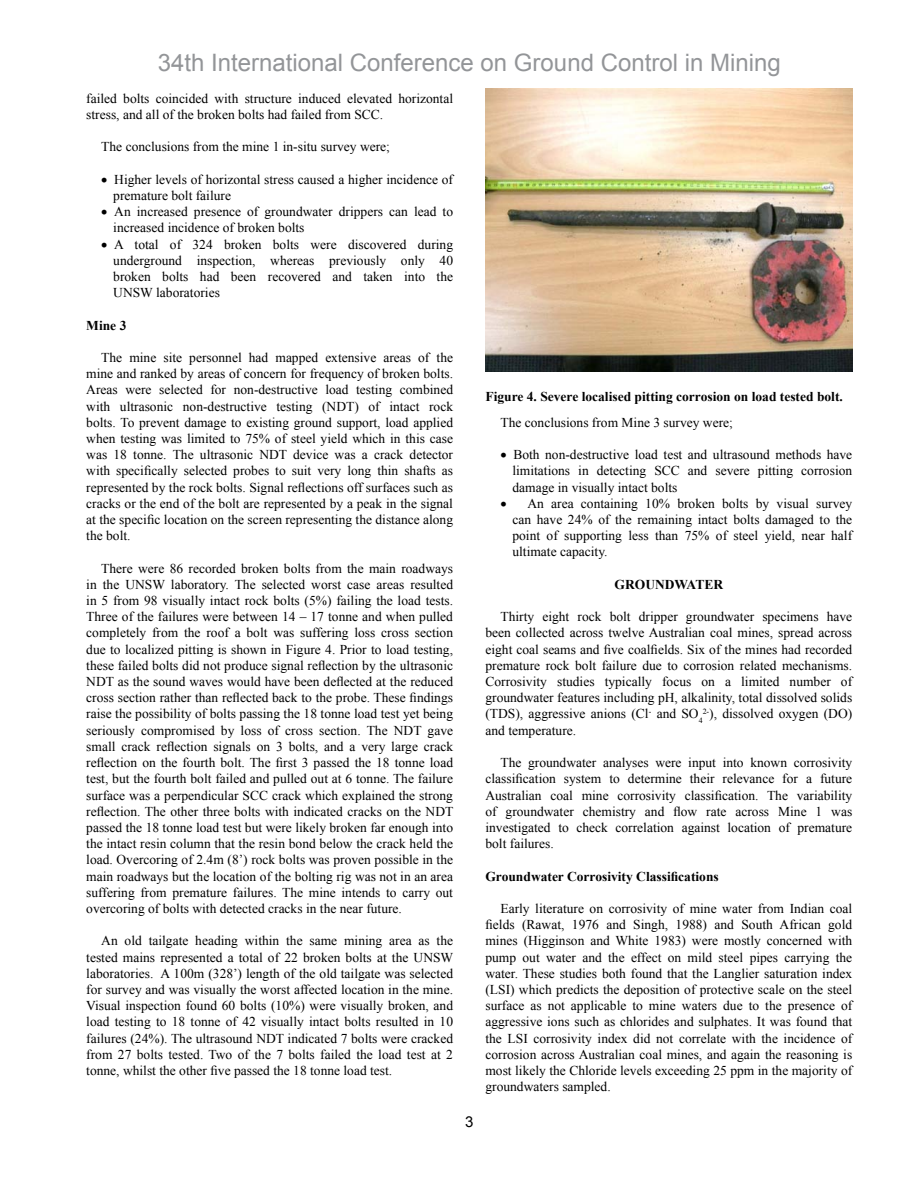
<style>
.page{position:relative;width:917px;height:1187px;background:#fff}
.page>*{position:absolute;margin:0;border:0;box-sizing:border-box;transform-origin:0 0}
.t1{font:24px "Arial";color:#939598}
.t2{font:15px "Arial";color:#000}
.t3{font:13.5px/16.2px "Times New Roman";color:#000;text-align:justify}
.t4{font:700 13.5px "Times New Roman";color:#000}
</style>
<div class="page">
<img style="left:485px;top:88px;width:367px;height:283px">
<h1 class="t1" style="left:158px;top:47px;width:624px">34th International Conference on Ground Control in Mining</h1>
<p class="t3" style="left:86px;top:90px;width:368px">failed bolts coincided with structure induced elevated horizontal stress, and all of the broken bolts had failed from SCC.</p>
<p class="t3" style="left:101px;top:138px;width:290px">The conclusions from the mine 1 in-situ survey were;</p>
<p class="t3" style="left:113px;top:171px;width:341px;text-indent:-12px">• Higher levels of horizontal stress caused a higher incidence of premature bolt failure</p>
<p class="t3" style="left:113px;top:203px;width:341px;text-indent:-12px">• An increased presence of groundwater drippers can lead to increased incidence of broken bolts</p>
<p class="t3" style="left:113px;top:236px;width:341px;text-indent:-12px">• A total of 324 broken bolts were discovered during underground inspection, whereas previously only 40 broken bolts had been recovered and taken into the UNSW laboratories</p>
<p class="t4" style="left:86px;top:316px;width:42px">Mine 3</p>
<p class="t3" style="left:86px;top:349px;width:368px;text-indent:15px">The mine site personnel had mapped extensive areas of the mine and ranked by areas of concern for frequency of broken bolts.<br>Areas were selected for non-destructive load testing combined with ultrasonic non-destructive testing (NDT) of intact rock bolts. To prevent damage to existing ground support, load applied when testing was limited to 75% of steel yield which in this case was 18 tonne. The ultrasonic NDT device was a crack detector with specifically selected probes to suit very long thin shafts as represented by the rock bolts. Signal reflections off surfaces such as cracks or the end of the bolt are represented by a peak in the signal at the specific location on the screen representing the distance along the bolt.</p>
<p class="t3" style="left:86px;top:560px;width:368px;text-indent:15px">There were 86 recorded broken bolts from the main roadways in the UNSW laboratory. The selected worst case areas resulted in 5 from 98 visually intact rock bolts (5%) failing the load tests.<br>Three of the failures were between 14 – 17 tonne and when pulled completely from the roof a bolt was suffering loss cross section due to localized pitting is shown in Figure 4. Prior to load testing, these failed bolts did not produce signal reflection by the ultrasonic NDT as the sound waves would have been deflected at the reduced cross section rather than reflected back to the probe. These findings raise the possibility of bolts passing the 18 tonne load test yet being seriously compromised by loss of cross section. The NDT gave small crack reflection signals on 3 bolts, and a very large crack reflection on the fourth bolt. The first 3 passed the 18 tonne load test, but the fourth bolt failed and pulled out at 6 tonne. The failure surface was a perpendicular SCC crack which explained the strong reflection. The other three bolts with indicated cracks on the NDT passed the 18 tonne load test but were likely broken far enough into the intact resin column that the resin bond below the crack held the load. Overcoring of 2.4m (8’) rock bolts was proven possible in the main roadways but the location of the bolting rig was not in an area suffering from premature failures. The mine intends to carry out overcoring of bolts with detected cracks in the near future.</p>
<p class="t3" style="left:86px;top:932px;width:368px;text-indent:15px">An old tailgate heading within the same mining area as the tested mains represented a total of 22 broken bolts at the UNSW laboratories. A 100m (328’) length of the old tailgate was selected for survey and was visually the worst affected location in the mine.<br>Visual inspection found 60 bolts (10%) were visually broken, and load testing to 18 tonne of 42 visually intact bolts resulted in 10 failures (24%). The ultrasound NDT indicated 7 bolts were cracked from 27 bolts tested. Two of the 7 bolts failed the load test at 2 tonne, whilst the other five passed the 18 tonne load test.</p>
<p class="t2" style="left:465px;top:1111px;width:10px">3</p>
<p class="t4" style="left:485px;top:387px;width:359px">Figure 4. Severe localised pitting corrosion on load tested bolt.</p>
<p class="t3" style="left:500px;top:414px;width:234px">The conclusions from Mine 3 survey were;</p>
<p class="t3" style="left:512px;top:446px;width:341px;text-indent:-12px">• Both non-destructive load test and ultrasound methods have limitations in detecting SCC and severe pitting corrosion damage in visually intact bolts</p>
<p class="t3" style="left:512px;top:495px;width:341px;text-indent:-12px">• An area containing 10% broken bolts by visual survey can have 24% of the remaining intact bolts damaged to the point of supporting less than 75% of steel yield, near half ultimate capacity.</p>
<p class="t4" style="left:615px;top:575px;width:83px">Groundwater</p>
<p class="t3" style="left:485px;top:608px;width:368px;text-indent:15px">Thirty eight rock bolt dripper groundwater specimens have been collected across twelve Australian coal mines, spread across eight coal seams and five coalfields. Six of the mines had recorded premature rock bolt failure due to corrosion related mechanisms.<br>Corrosivity studies typically focus on a limited number of groundwater features including pH, alkalinity, total dissolved solids (TDS), aggressive anions (Cl<sup>-</sup> and SO<sub>4</sub><sup>2-</sup>), dissolved oxygen (DO) and temperature.</p>
<p class="t3" style="left:485px;top:754px;width:368px;text-indent:15px">The groundwater analyses were input into known corrosivity classification system to determine their relevance for a future Australian coal mine corrosivity classification. The variability of groundwater chemistry and flow rate across Mine 1 was investigated to check correlation against location of premature bolt failures.</p>
<p class="t4" style="left:485px;top:866px;width:235px">Groundwater Corrosivity Classifications</p>
<p class="t3" style="left:485px;top:900px;width:368px;text-indent:15px">Early literature on corrosivity of mine water from Indian coal fields (Rawat, 1976 and Singh, 1988) and South African gold mines (Higginson and White 1983) were mostly concerned with pump out water and the effect on mild steel pipes carrying the water. These studies both found that the Langlier saturation index (LSI) which predicts the deposition of protective scale on the steel surface as not applicable to mine waters due to the presence of aggressive ions such as chlorides and sulphates. It was found that the LSI corrosivity index did not correlate with the incidence of corrosion across Australian coal mines, and again the reasoning is most likely the Chloride levels exceeding 25 ppm in the majority of groundwaters sampled.</p>
</div>
